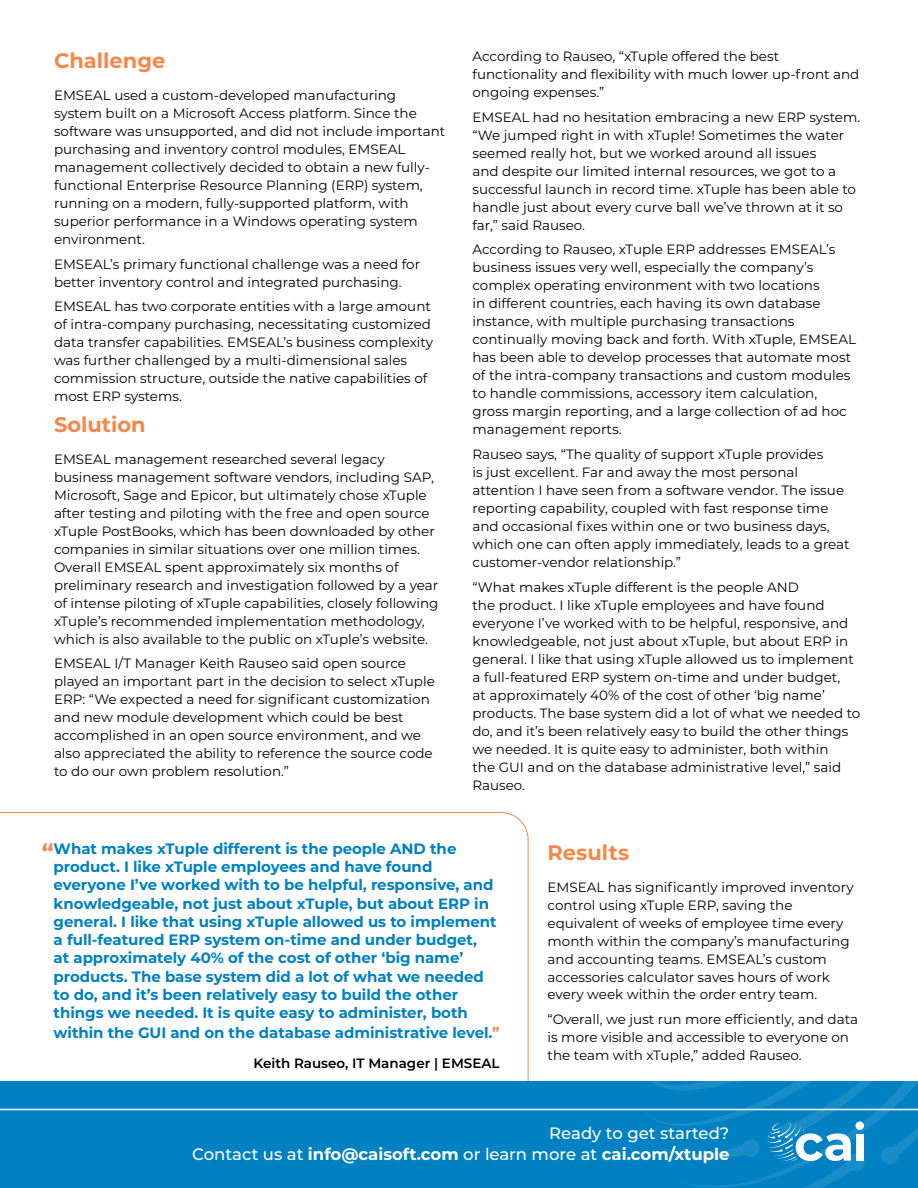
<style>
.page{position:relative;width:918px;height:1188px;background:#fff}
.page>*{position:absolute;margin:0;border:0;box-sizing:border-box;transform-origin:0 0}
.t1{font:700 21px "Montserrat";color:#f68749}
.t2{font:500 16.5px/20.7px "Montserrat";color:#fff;text-align:right}
.t3{font:700 15px/18.5px "Montserrat";letter-spacing:-.005em;color:#0081c3}
.t4{font:13.5px/18px "Montserrat";color:#000}
.t5{font:600 13.5px "Montserrat";color:#000}
.s1{font-size:24px;color:#f68749}
.s2{color:#f68749}
.s3{font-weight:700}
</style>
<div class="page">
<svg style="left:0;top:812px;width:529px;height:269px"></svg>
<div style="left:0;top:1081px;width:918px;height:107px;background:#0081c3"></div>
<svg style="left:637px;top:1081px;width:281px;height:107px"></svg>
<div style="left:856px;top:1134px;width:8px;height:27px;background:#fff"></div>
<div style="left:855px;top:1121px;width:9px;height:9px;background:#fff;border-radius:50%"></div>
<hr style="left:0;top:1109px;width:918px;height:1px;background:#fff">
<h1 class="t1" style="left:54px;top:46px;width:113px">Challenge</h1>
<p class="t4" style="left:54px;top:86px;width:393px">EMSEAL used a custom-developed manufacturing system built on a Microsoft Access platform. Since the software was unsupported, and did not include important purchasing and inventory control modules, EMSEAL management collectively decided to obtain a new fully&shy;functional Enterprise Resource Planning (ERP) system, running on a modern, fully-supported platform, with superior performance in a Windows operating system environment.</p>
<p class="t4" style="left:54px;top:254px;width:368px">EMSEAL’s primary functional challenge was a need for better inventory control and integrated purchasing.</p>
<p class="t4" style="left:54px;top:297px;width:381px">EMSEAL has two corporate entities with a large amount of intra-company purchasing, necessitating customized data transfer capabilities. EMSEAL’s business complexity was further challenged by a multi-dimensional sales commission structure, outside the native capabilities of most ERP systems.</p>
<h1 class="t1" style="left:54px;top:409px;width:93px">Solution</h1>
<p class="t4" style="left:54px;top:449px;width:386px">EMSEAL management researched several legacy business management software vendors, including SAP, Microsoft, Sage and Epicor, but ultimately chose xTuple after testing and piloting with the free and open source xTuple PostBooks, which has been downloaded by other companies in similar situations over one million times.<br>Overall EMSEAL spent approximately six months of preliminary research and investigation followed by a year of intense piloting of xTuple capabilities, closely following xTuple’s recommended implementation methodology, which is also available to the public on xTuple’s website.</p>
<p class="t4" style="left:54px;top:654px;width:382px">EMSEAL I/T Manager Keith Rauseo said open source played an important part in the decision to select xTuple ERP: “We expected a need for significant customization and new module development which could be best accomplished in an open source environment, and we also appreciated the ability to reference the source code to do our own problem resolution.”</p>
<p class="t4" style="left:472px;top:47px;width:388px">According to Rauseo, “xTuple offered the best functionality and flexibility with much lower up-front and ongoing expenses.”</p>
<p class="t4" style="left:472px;top:107px;width:389px">EMSEAL had no hesitation embracing a new ERP system. “We jumped right in with xTuple! Sometimes the water seemed really hot, but we worked around all issues<br>and despite our limited internal resources, we got to a successful launch in record time. xTuple has been able to handle just about every curve ball we’ve thrown at it so far,” said Rauseo.</p>
<p class="t4" style="left:472px;top:240px;width:385px">According to Rauseo, xTuple ERP addresses EMSEAL’s business issues very well, especially the company’s complex operating environment with two locations<br>in different countries, each having its own database instance, with multiple purchasing transactions continually moving back and forth. With xTuple, EMSEAL has been able to develop processes that automate most of the intra-company transactions and custom modules to handle commissions, accessory item calculation, gross margin reporting, and a large collection of ad hoc management reports.</p>
<p class="t4" style="left:472px;top:445px;width:379px">Rauseo says, “The quality of support xTuple provides<br>is just excellent. Far and away the most personal attention I have seen from a software vendor. The issue reporting capability, coupled with fast response time and occasional fixes within one or two business days, which one can often apply immediately, leads to a great customer-vendor relationship.”</p>
<p class="t4" style="left:472px;top:578px;width:389px">“What makes xTuple different is the people AND<br>the product. I like xTuple employees and have found everyone I’ve worked with to be helpful, responsive, and knowledgeable, not just about xTuple, but about ERP in general. I like that using xTuple allowed us to implement a full-featured ERP system on-time and under budget,<br>at approximately 40% of the cost of other ‘big name’ products. The base system did a lot of what we needed to do, and it’s been relatively easy to build the other things we needed. It is quite easy to administer, both within<br>the GUI and on the database administrative level,” said Rauseo.</p>
<p class="t3" style="left:54px;top:838px;width:447px;text-indent:-12px"><span class="s1">“</span>What makes xTuple different is the people AND the product. I like xTuple employees and have found everyone I’ve worked with to be helpful, responsive, and knowledgeable, not just about xTuple, but about ERP in general. I like that using xTuple allowed us to implement a full-featured ERP system on-time and under budget,<br>at approximately 40% of the cost of other ‘big name’ products. The base system did a lot of what we needed to do, and it’s been relatively easy to build the other things we needed. It is quite easy to administer, both within the GUI and on the database administrative level.<span class="s2">”</span></p>
<p class="t5" style="left:254px;top:1054px;width:248px">Keith Rauseo, IT Manager | EMSEAL</p>
<h1 class="t1" style="left:548px;top:837px;width:83px">Results</h1>
<p class="t4" style="left:548px;top:877px;width:308px">EMSEAL has significantly improved inventory control using xTuple ERP, saving the equivalent of weeks of employee time every month within the company’s manufacturing and accounting teams. EMSEAL’s custom accessories calculator saves hours of work every week within the order entry team.</p>
<p class="t4" style="left:548px;top:1010px;width:312px">“Overall, we just run more efficiently, and data is more visible and accessible to everyone on the team with xTuple,” added Rauseo.</p>
<p class="t2" style="left:192px;top:1122px;width:539px">Ready to get started?<br>Contact us at <span class="s3">info@caisoft.com</span> or learn more at <span class="s3">cai.com/xtuple</span></p>
</div>
